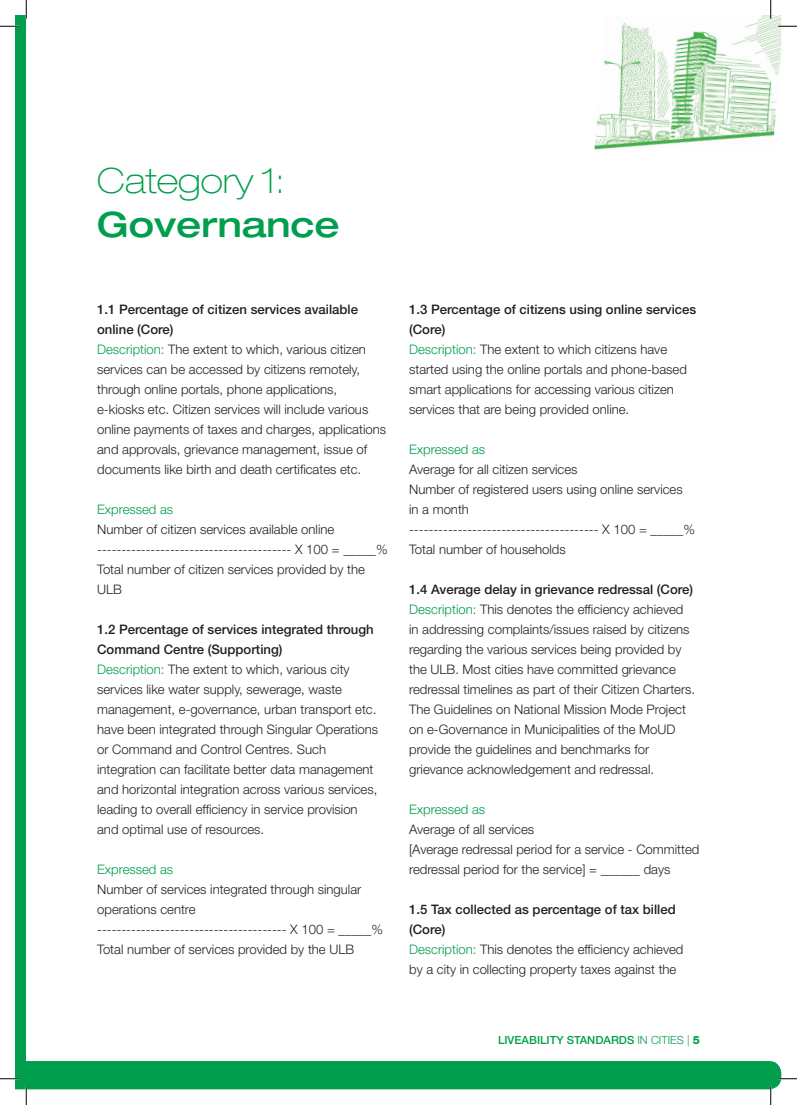
<style>
.page{position:relative;width:797px;height:1105px;background:#fff}
.page>*{position:absolute;margin:0;border:0;box-sizing:border-box;transform-origin:0 0}
.t1{font:100 expanded 35px "Helvetica Neue LT Std";color:#009e4d}
.t2{font:500 expanded 35px "Helvetica Neue LT Std";color:#009e4d}
.t3{font:300 13.12px/20px "Helvetica Neue LT Std";color:#231f20}
.t4{font:300 13.12px "Helvetica Neue LT Std";color:#009e4d}
.t5{font:500 11.25px "Helvetica Neue LT Std";color:#009e4d}
.s1{font-weight:500}
.s2{color:#009e4d}
.s3{font-weight:300}
.s4{font-weight:800}
</style>
<div class="page">
<img style="left:594px;top:16px;width:187px;height:134px">
<div style="left:16px;top:16px;width:10px;height:1073px;background:#009e4d"></div>
<svg style="left:0;top:25px;width:19px;height:2px"></svg>
<svg style="left:778px;top:25px;width:19px;height:2px"></svg>
<svg style="left:25px;top:0;width:2px;height:19px"></svg>
<svg style="left:770px;top:0;width:1px;height:19px"></svg>
<svg style="left:0;top:1061px;width:797px;height:44px"></svg>
<h1 class="t1" style="left:97px;top:160px;width:188px">Category 1:</h1>
<h1 class="t2" style="left:97px;top:202px;width:244px">Governance</h1>
<p class="t3" style="left:97px;top:299px;width:290px"><span class="s1">1.1 Percentage of citizen services available online (Core)<br></span><span class="s2">Description:</span> The extent to which, various citizen services can be accessed by citizens remotely, through online portals, phone applications, e-kiosks etc. Citizen services will include various online payments of taxes and charges, applications and approvals, grievance management, issue of documents like birth and death certificates etc.</p>
<p class="t4" style="left:97px;top:501px;width:78px">Expressed as</p>
<p class="t3" style="left:97px;top:519px;width:292px">Number of citizen services available online ---------------------------------------- X 100 = _____% Total number of citizen services provided by the ULB</p>
<p class="t3" style="left:97px;top:619px;width:282px"><span class="s1">1.2 Percentage of services integrated through Command Centre (Supporting)<br></span><span class="s2">Description:</span> The extent to which, various city services like water supply, sewerage, waste management, e-governance, urban transport etc. have been integrated through Singular Operations or Command and Control Centres. Such integration can facilitate better data management and horizontal integration across various services, leading to overall efficiency in service provision and optimal use of resources.</p>
<p class="t4" style="left:97px;top:861px;width:78px">Expressed as</p>
<p class="t3" style="left:97px;top:879px;width:287px">Number of services integrated through singular operations centre --------------------------------------- X 100 = _____% Total number of services provided by the ULB</p>
<p class="t3" style="left:409px;top:299px;width:288px"><span class="s1">1.3 Percentage of citizens using online services (Core)<br></span><span class="s2">Description:</span> The extent to which citizens have started using the online portals and phone-based smart applications for accessing various citizen services that are being provided online.</p>
<p class="t4" style="left:409px;top:441px;width:78px">Expressed as</p>
<p class="t3" style="left:409px;top:459px;width:287px">Average for all citizen services<br>Number of registered users using online services in a month<br>--------------------------------------- X 100 = _____% Total number of households</p>
<p class="t3" style="left:409px;top:579px;width:287px"><span class="s1">1.4 Average delay in grievance redressal (Core)<br></span><span class="s2">Description:</span> This denotes the efficiency achieved in addressing complaints/issues raised by citizens regarding the various services being provided by the ULB. Most cities have committed grievance redressal timelines as part of their Citizen Charters.<br>The Guidelines on National Mission Mode Project on e-Governance in Municipalities of the MoUD provide the guidelines and benchmarks for grievance acknowledgement and redressal.</p>
<p class="t4" style="left:409px;top:801px;width:78px">Expressed as</p>
<p class="t3" style="left:409px;top:819px;width:292px">Average of all services<br>[Average redressal period for a service - Committed redressal period for the service] = ______ days</p>
<p class="t3" style="left:409px;top:899px;width:276px"><span class="s1">1.5 Tax collected as percentage of tax billed (Core)<br></span><span class="s2">Description:</span> This denotes the efficiency achieved by a city in collecting property taxes against the</p>
<p class="t5" style="left:498px;top:1033px;width:203px">Liveability Standards <span class="s3">in Cities |</span> <span class="s4">5</span></p>
</div>
